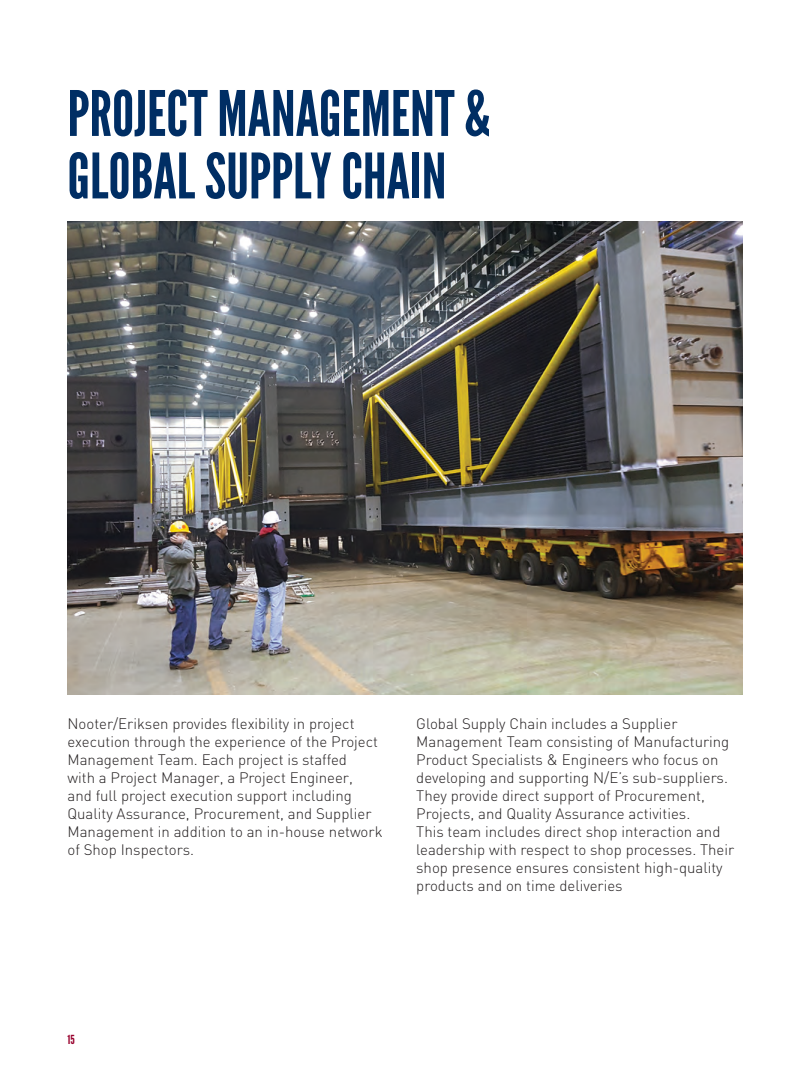
<style>
.page{position:relative;width:810px;height:1080px;background:#fff}
.page>*{position:absolute;margin:0;border:0;box-sizing:border-box;transform-origin:0 0}
.t1{font:62.5px/62.5px "League Gothic";color:#002e64}
.t2{font:300 15px/18px "DIN";color:#231f20}
.t3{font:12.5px "League Gothic";color:#98012d}
</style>
<div class="page">
<img style="left:68px;top:222px;width:674px;height:472px">
<h1 class="t1" style="left:68px;top:83px;width:424px">PROJECT MANAGEMENT &amp;<br>GLOBAL SUPPLY CHAIN</h1>
<p class="t2" style="left:68px;top:714px;width:317px">Nooter/Eriksen provides flexibility in project execution through the experience of the Project Management Team. Each project is staffed<br>with a Project Manager, a Project Engineer,<br>and full project execution support including Quality Assurance, Procurement, and Supplier Management in addition to an in-house network of Shop Inspectors.</p>
<p class="t2" style="left:416px;top:714px;width:320px">Global Supply Chain includes a Supplier Management Team consisting of Manufacturing Product Specialists &amp; Engineers who focus on developing and supporting N/E’s sub-suppliers.<br>They provide direct support of Procurement, Projects, and Quality Assurance activities.<br>This team includes direct shop interaction and leadership with respect to shop processes. Their shop presence ensures consistent high-quality products and on time deliveries</p>
<p class="t3" style="left:68px;top:1032px;width:9px">15</p>
</div>
